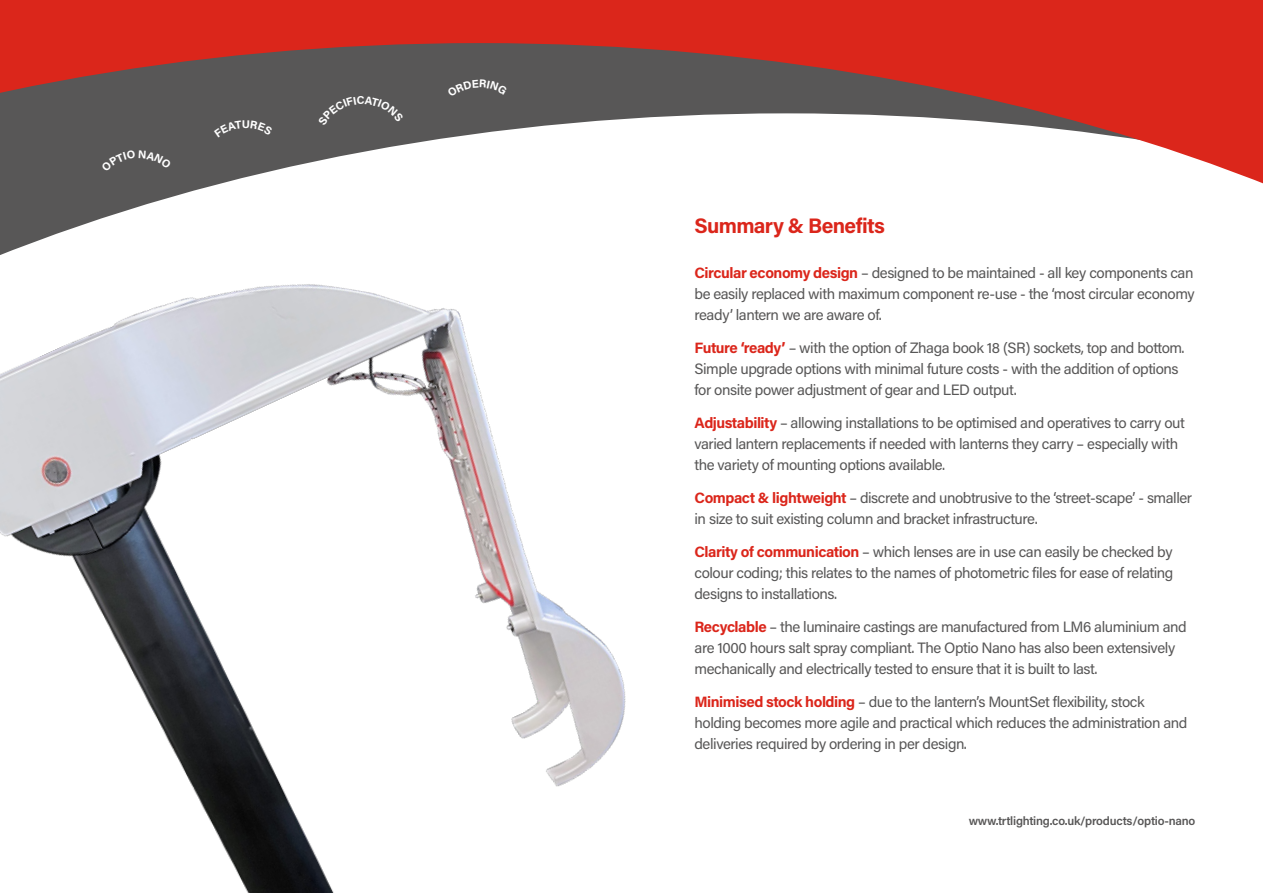
<style>
.page{position:relative;width:1263px;height:893px;background:#fff}
.page>*{position:absolute;margin:0;border:0;box-sizing:border-box;transform-origin:0 0}
.t1{font:700 21px "Acumin Pro";letter-spacing:-.03em;color:#db261b}
.t2{font:15px/21px "Acumin Pro";letter-spacing:-.03em;color:#585757}
.t3{font:12px "Acumin Variable Concept";letter-spacing:-.02em;color:#585757}
.s1{font-weight:700;color:#db261b}
</style>
<div class="page">
<svg style="left:0;top:0;width:1263px;height:184px"></svg>
<img style="left:0;top:158px;width:700px;height:735px">
<div style="left:101px;top:150px;width:71px;height:22px;background:#585757"></div>
<svg style="left:214px;top:120px;width:59px;height:17px"></svg>
<div style="left:318px;top:96px;width:86px;height:29px;background:#585757"></div>
<svg style="left:447px;top:79px;width:60px;height:18px"></svg>
<h1 class="t1" style="left:694px;top:211px;width:192px">Summary &amp; Benefits</h1>
<p class="t2" style="left:694px;top:262px;width:502px;text-align:justify"><span class="s1">Circular economy design</span> – designed to be maintained - all key components can be easily replaced with maximum component re-use - the ‘most circular economy ready’ lantern we are aware of.</p>
<p class="t2" style="left:694px;top:337px;width:492px"><span class="s1">Future ‘ready’</span> – with the option of Zhaga book 18 (SR) sockets, top and bottom.<br>Simple upgrade options with minimal future costs - with the addition of options for onsite power adjustment of gear and LED output.</p>
<p class="t2" style="left:694px;top:412px;width:492px"><span class="s1">Adjustability</span> – allowing installations to be optimised and operatives to carry out varied lantern replacements if needed with lanterns they carry – especially with the variety of mounting options available.</p>
<p class="t2" style="left:694px;top:487px;width:499px"><span class="s1">Compact &amp; lightweight</span> – discrete and unobtrusive to the ‘street-scape’ - smaller in size to suit existing column and bracket infrastructure.</p>
<p class="t2" style="left:694px;top:541px;width:480px;text-align:justify"><span class="s1">Clarity of communication</span> – which lenses are in use can easily be checked by colour coding; this relates to the names of photometric files for ease of relating designs to installations.</p>
<p class="t2" style="left:694px;top:616px;width:494px"><span class="s1">Recyclable</span> – the luminaire castings are manufactured from LM6 aluminium and are 1000 hours salt spray compliant. The Optio Nano has also been extensively mechanically and electrically tested to ensure that it is built to last.</p>
<p class="t2" style="left:694px;top:691px;width:494px"><span class="s1">Minimised stock holding</span> – due to the lantern’s MountSet flexibility, stock holding becomes more agile and practical which reduces the administration and deliveries required by ordering in per design.</p>
<p class="t3" style="left:969px;top:813px;width:228px">www.trtlighting.co.uk/products/optio-nano</p>
</div>
